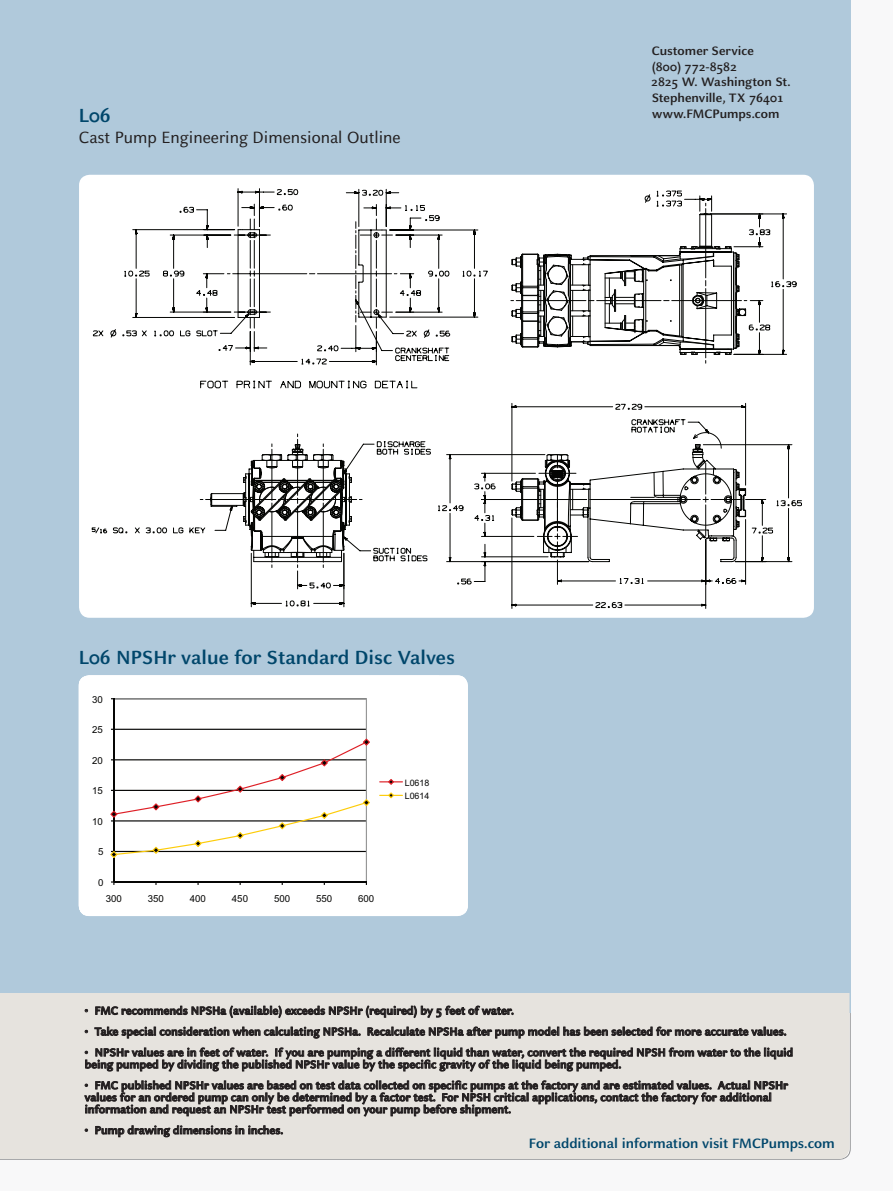
<style>
.page{position:relative;width:893px;height:1191px;background:#f8f8f9}
.page>*{position:absolute;margin:0;border:0;box-sizing:border-box;transform-origin:0 0}
.t1{font:700 21px "Celeste Sans";color:#00466b}
.t2{font:18px "Celeste Sans";color:#231f20}
.Standard_Blue_18_Hea{font:700 15px "Celeste Sans";letter-spacing:-.005em;color:#00466b}
.t3{font:700 13.5px/15.8px "Celeste Sans";color:#231f20}
.Foot_Note_on_8003{font:700 12px/12px "Celeste Sans";color:#231f20}
.t4{font:9.75px "Arial";color:#050504}
.t5{font:8.85px/13.5px "Arial";color:#050504}
</style>
<div class="page">
<div style="left:0;top:0;width:850px;height:1012px;background:#b0c9db"></div>
<div style="left:0;top:993px;width:849px;height:165px;background:#e6e3de"></div>
<div style="left:79px;top:175px;width:735px;height:443px;background:#fff;border-radius:11px"></div>
<svg style="left:95px;top:1005px;width:418px;height:13px;background:#9f9b98"></svg>
<svg style="left:94px;top:1026px;width:266px;height:13px;background:#9d9a97"></svg>
<svg style="left:367px;top:1026px;width:419px;height:13px;background:#a09d9a"></svg>
<svg style="left:85px;top:1047px;width:708px;height:25px;background:#a6a3a0"></svg>
<svg style="left:84px;top:1080px;width:705px;height:36px;background:#a7a4a1"></svg>
<svg style="left:95px;top:1125px;width:188px;height:12px;background:#9a9693"></svg>
<div style="left:439px;top:675px;width:29px;height:241px;background:#fff"></div>
<div style="left:80px;top:676px;width:358px;height:239px;background:#fff"></div>
<svg style="left:114px;top:698px;width:253px;height:184px;background:#f5f5f5"></svg>
<hr style="left:113px;top:698px;width:1px;height:184px;background:#050504">
<hr style="left:114px;top:881px;width:252px;height:1px;background:#050504">
<svg style="left:110px;top:738px;width:260px;height:120px;background:#f2efec"></svg>
<div style="left:373px;top:775px;width:62px;height:27px;background:#fff"></div>
<svg style="left:379px;top:779px;width:24px;height:6px"></svg>
<hr style="left:379px;top:794px;width:24px;height:2px;background:#fdcc09">
<svg style="left:388px;top:792px;width:6px;height:6px"></svg>
<svg style="left:93px;top:213px;width:677px;height:354px"></svg>
<svg style="left:125px;top:188px;width:621px;height:420px"></svg>
<p class="t1" style="left:79px;top:103px;width:34px">L06</p>
<p class="t2" style="left:79px;top:127px;width:324px">Cast Pump Engineering Dimensional Outline</p>
<p class="t3" style="left:651px;top:43px;width:141px">Customer Service<br>(800) 772-8582<br>2825 W. Washington St.<br>Stephenville, TX 76401 www.FMCPumps.com</p>
<p class="t1" style="left:79px;top:644px;width:378px">L06 NPSHr value for Standard Disc Valves</p>
<p class="t4" style="left:92px;top:693px;width:12px">30</p>
<p class="t4" style="left:92px;top:723px;width:12px">25</p>
<p class="t4" style="left:92px;top:754px;width:12px">20</p>
<p class="t4" style="left:92px;top:784px;width:12px">15</p>
<p class="t4" style="left:92px;top:815px;width:12px">10</p>
<p class="t4" style="left:98px;top:845px;width:7px">5</p>
<p class="t4" style="left:98px;top:876px;width:7px">0</p>
<p class="t4" style="left:106px;top:892px;width:18px">300</p>
<p class="t4" style="left:148px;top:892px;width:18px">350</p>
<p class="t4" style="left:190px;top:892px;width:18px">400</p>
<p class="t4" style="left:232px;top:892px;width:18px">450</p>
<p class="t4" style="left:274px;top:892px;width:18px">500</p>
<p class="t4" style="left:316px;top:892px;width:18px">550</p>
<p class="t4" style="left:358px;top:892px;width:18px">600</p>
<p class="t5" style="left:405px;top:776px;width:26px">L0618<br>L0614</p>
<p class="Foot_Note_on_8003" style="left:85px;top:1004px;width:431px">• FMC recommends NPSHa (available) exceeds NPSHr (required) by 5 feet of water.</p>
<p class="Foot_Note_on_8003" style="left:85px;top:1025px;width:703px">• Take special consideration when calculating NPSHa. Recalculate NPSHa after pump model has been selected for more accurate values.</p>
<p class="Foot_Note_on_8003" style="left:85px;top:1046px;width:710px">• NPSHr values are in feet of water. If you are pumping a different liquid than water, convert the required NPSH from water to the liquid being pumped by dividing the published NPSHr value by the specific gravity of the liquid being pumped.</p>
<p class="Foot_Note_on_8003" style="left:85px;top:1079px;width:705px">• FMC published NPSHr values are based on test data collected on specific pumps at the factory and are estimated values. Actual NPSHr values for an ordered pump can only be determined by a factor test. For NPSH critical applications, contact the factory for additional information and request an NPSHr test performed on your pump before shipment.</p>
<p class="Foot_Note_on_8003" style="left:85px;top:1124px;width:200px">• Pump drawing dimensions in inches.</p>
<p class="Standard_Blue_18_Hea" style="left:529px;top:1134px;width:308px">For additional information visit FMCPumps.com</p>
</div>
